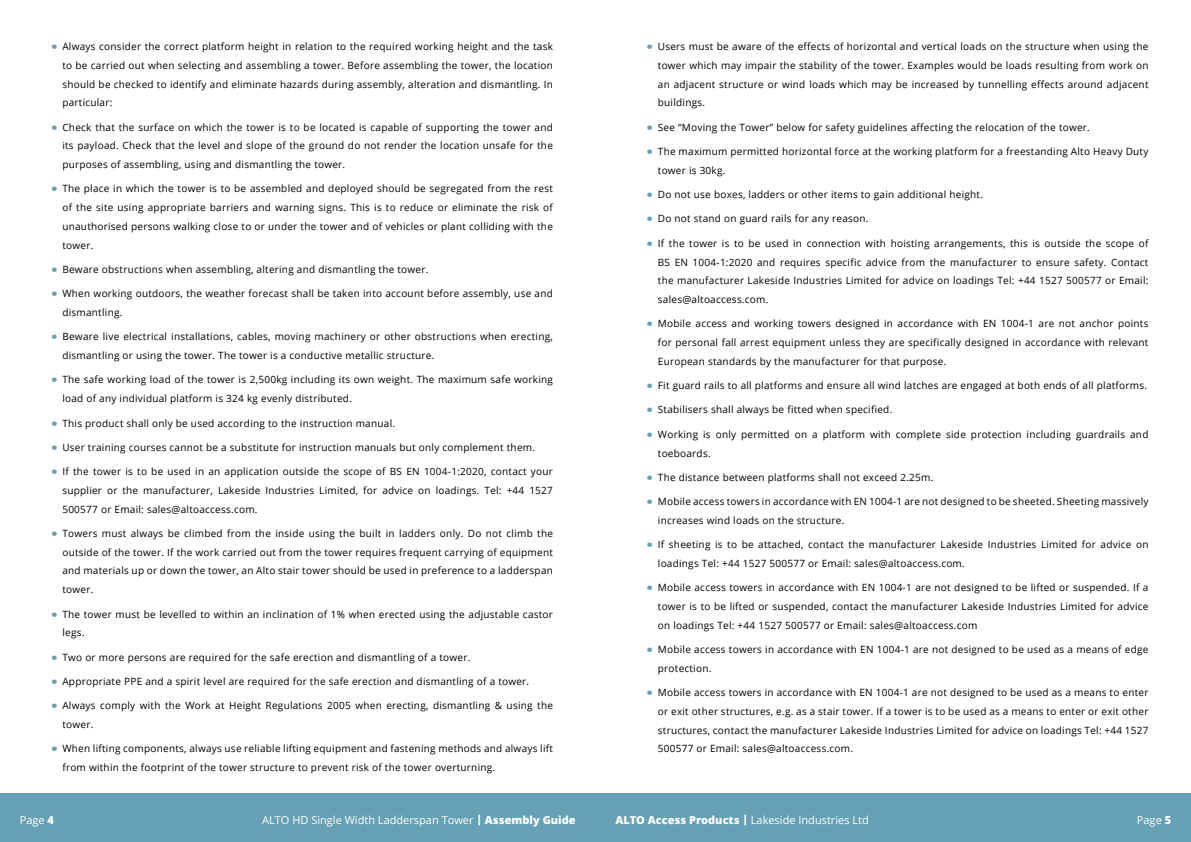
<style>
.page{position:relative;width:1191px;height:842px;background:#fff}
.page>*{position:absolute;margin:0;border:0;box-sizing:border-box;transform-origin:0 0}
.t1{font:800 23px "Open Sans";color:#65a0b4}
.t2{font:11px "Open Sans";color:#fff}
.t3{font:10px/18.7px "Open Sans";letter-spacing:.025em;color:#000}
.s1{font-weight:800}
</style>
<div class="page">
<div style="left:0;top:794px;width:595px;height:48px;background:#65a0b4"></div>
<div style="left:595px;top:794px;width:596px;height:48px;background:#65a0b4"></div>
<p class="t1" style="left:51px;top:29px;width:8px">·</p>
<p class="t3" style="left:62px;top:37px;width:492px;text-align:justify">Always consider the correct platform height in relation to the required working height and the task to be carried out when selecting and assembling a tower. Before assembling the tower, the location should be checked to identify and eliminate hazards during assembly, alteration and dismantling. In particular:</p>
<p class="t1" style="left:51px;top:110px;width:8px">·</p>
<p class="t3" style="left:62px;top:117px;width:492px;text-align:justify">Check that the surface on which the tower is to be located is capable of supporting the tower and its payload. Check that the level and slope of the ground do not render the location unsafe for the purposes of assembling, using and dismantling the tower.</p>
<p class="t1" style="left:51px;top:172px;width:8px">·</p>
<p class="t3" style="left:62px;top:179px;width:492px;text-align:justify">The place in which the tower is to be assembled and deployed should be segregated from the rest of the site using appropriate barriers and warning signs. This is to reduce or eliminate the risk of unauthorised persons walking close to or under the tower and of vehicles or plant colliding with the tower.</p>
<p class="t1" style="left:51px;top:252px;width:8px">·</p>
<p class="t3" style="left:62px;top:260px;width:367px">Beware obstructions when assembling, altering and dismantling the tower.</p>
<p class="t1" style="left:51px;top:276px;width:8px">·</p>
<p class="t3" style="left:62px;top:284px;width:492px">When working outdoors, the weather forecast shall be taken into account before assembly, use and dismantling.</p>
<p class="t1" style="left:51px;top:319px;width:8px">·</p>
<p class="t3" style="left:62px;top:327px;width:492px">Beware live electrical installations, cables, moving machinery or other obstructions when erecting, dismantling or using the tower. The tower is a conductive metallic structure.</p>
<p class="t1" style="left:51px;top:363px;width:8px">·</p>
<p class="t3" style="left:62px;top:370px;width:492px">The safe working load of the tower is 2,500kg including its own weight. The maximum safe working load of any individual platform is 324 kg evenly distributed.</p>
<p class="t1" style="left:51px;top:406px;width:8px">·</p>
<p class="t3" style="left:62px;top:413px;width:334px">This product shall only be used according to the instruction manual.</p>
<p class="t1" style="left:51px;top:430px;width:8px">·</p>
<p class="t3" style="left:62px;top:438px;width:474px">User training courses cannot be a substitute for instruction manuals but only complement them.</p>
<p class="t1" style="left:51px;top:454px;width:8px">·</p>
<p class="t3" style="left:62px;top:462px;width:492px;text-align:justify">If the tower is to be used in an application outside the scope of BS EN 1004-1:2020, contact your supplier or the manufacturer, Lakeside Industries Limited, for advice on loadings. Tel: +44 1527<br>500577 or Email: sales@altoaccess.com.</p>
<p class="t1" style="left:51px;top:516px;width:8px">·</p>
<p class="t3" style="left:62px;top:524px;width:492px;text-align:justify">Towers must always be climbed from the inside using the built in ladders only. Do not climb the outside of the tower. If the work carried out from the tower requires frequent carrying of equipment and materials up or down the tower, an Alto stair tower should be used in preference to a ladderspan tower.</p>
<p class="t1" style="left:51px;top:597px;width:8px">·</p>
<p class="t3" style="left:62px;top:604px;width:492px">The tower must be levelled to within an inclination of 1% when erected using the adjustable castor legs.</p>
<p class="t1" style="left:51px;top:640px;width:8px">·</p>
<p class="t3" style="left:62px;top:647px;width:409px">Two or more persons are required for the safe erection and dismantling of a tower.</p>
<p class="t1" style="left:51px;top:664px;width:8px">·</p>
<p class="t3" style="left:62px;top:672px;width:468px">Appropriate PPE and a spirit level are required for the safe erection and dismantling of a tower.</p>
<p class="t1" style="left:51px;top:688px;width:8px">·</p>
<p class="t3" style="left:62px;top:696px;width:492px">Always comply with the Work at Height Regulations 2005 when erecting, dismantling &amp; using the tower.</p>
<p class="t1" style="left:51px;top:731px;width:8px">·</p>
<p class="t3" style="left:62px;top:739px;width:492px">When lifting components, always use reliable lifting equipment and fastening methods and always lift from within the footprint of the tower structure to prevent risk of the tower overturning.</p>
<p class="t2" style="left:20px;top:813px;width:36px">Page <span class="s1">4</span></p>
<p class="t2" style="left:262px;top:813px;width:315px">ALTO HD Single Width Ladderspan Tower <span class="s1">| Assembly Guide</span></p>
<p class="t1" style="left:646px;top:29px;width:8px">·</p>
<p class="t3" style="left:658px;top:37px;width:492px;text-align:justify">Users must be aware of the effects of horizontal and vertical loads on the structure when using the tower which may impair the stability of the tower. Examples would be loads resulting from work on an adjacent structure or wind loads which may be increased by tunnelling effects around adjacent buildings.</p>
<p class="t1" style="left:646px;top:110px;width:8px">·</p>
<p class="t3" style="left:658px;top:117px;width:433px">See “Moving the Tower” below for safety guidelines affecting the relocation of the tower.</p>
<p class="t1" style="left:646px;top:134px;width:8px">·</p>
<p class="t3" style="left:658px;top:142px;width:492px">The maximum permitted horizontal force at the working platform for a freestanding Alto Heavy Duty tower is 30kg.</p>
<p class="t1" style="left:646px;top:177px;width:8px">·</p>
<p class="t3" style="left:658px;top:185px;width:327px">Do not use boxes, ladders or other items to gain additional height.</p>
<p class="t1" style="left:646px;top:202px;width:8px">·</p>
<p class="t3" style="left:658px;top:209px;width:212px">Do not stand on guard rails for any reason.</p>
<p class="t1" style="left:646px;top:226px;width:8px">·</p>
<p class="t3" style="left:658px;top:234px;width:492px;text-align:justify">If the tower is to be used in connection with hoisting arrangements, this is outside the scope of BS EN 1004-1:2020 and requires specific advice from the manufacturer to ensure safety. Contact the manufacturer Lakeside Industries Limited for advice on loadings Tel: +44 1527 500577 or Email: sales@altoaccess.com.</p>
<p class="t1" style="left:646px;top:306px;width:8px">·</p>
<p class="t3" style="left:658px;top:314px;width:492px;text-align:justify">Mobile access and working towers designed in accordance with EN 1004-1 are not anchor points for personal fall arrest equipment unless they are specifically designed in accordance with relevant European standards by the manufacturer for that purpose.</p>
<p class="t1" style="left:646px;top:368px;width:8px">·</p>
<p class="t3" style="left:658px;top:376px;width:491px">Fit guard rails to all platforms and ensure all wind latches are engaged at both ends of all platforms.</p>
<p class="t1" style="left:646px;top:393px;width:8px">·</p>
<p class="t3" style="left:658px;top:400px;width:236px">Stabilisers shall always be fitted when specified.</p>
<p class="t1" style="left:646px;top:417px;width:8px">·</p>
<p class="t3" style="left:658px;top:425px;width:492px">Working is only permitted on a platform with complete side protection including guardrails and toeboards.</p>
<p class="t1" style="left:646px;top:460px;width:8px">·</p>
<p class="t3" style="left:658px;top:468px;width:277px">The distance between platforms shall not exceed 2.25m.</p>
<p class="t1" style="left:646px;top:484px;width:8px">·</p>
<p class="t3" style="left:658px;top:492px;width:492px">Mobile access towers in accordance with EN 1004-1 are not designed to be sheeted. Sheeting massively increases wind loads on the structure.</p>
<p class="t1" style="left:646px;top:527px;width:8px">·</p>
<p class="t3" style="left:658px;top:535px;width:492px">If sheeting is to be attached, contact the manufacturer Lakeside Industries Limited for advice on loadings Tel: +44 1527 500577 or Email: sales@altoaccess.com.</p>
<p class="t1" style="left:646px;top:571px;width:8px">·</p>
<p class="t3" style="left:658px;top:578px;width:492px;text-align:justify">Mobile access towers in accordance with EN 1004-1 are not designed to be lifted or suspended. If a tower is to be lifted or suspended, contact the manufacturer Lakeside Industries Limited for advice on loadings Tel: +44 1527 500577 or Email: sales@altoaccess.com</p>
<p class="t1" style="left:646px;top:632px;width:8px">·</p>
<p class="t3" style="left:658px;top:640px;width:492px">Mobile access towers in accordance with EN 1004-1 are not designed to be used as a means of edge protection.</p>
<p class="t1" style="left:646px;top:675px;width:8px">·</p>
<p class="t3" style="left:658px;top:683px;width:492px;text-align:justify">Mobile access towers in accordance with EN 1004-1 are not designed to be used as a means to enter or exit other structures, e.g. as a stair tower. If a tower is to be used as a means to enter or exit other structures, contact the manufacturer Lakeside Industries Limited for advice on loadings Tel: +44 1527<br>500577 or Email: sales@altoaccess.com.</p>
<p class="t2" style="left:615px;top:813px;width:255px"><span class="s1">ALTO Access Products |</span> Lakeside Industries Ltd</p>
<p class="t2" style="left:1136px;top:813px;width:36px">Page <span class="s1">5</span></p>
</div>
